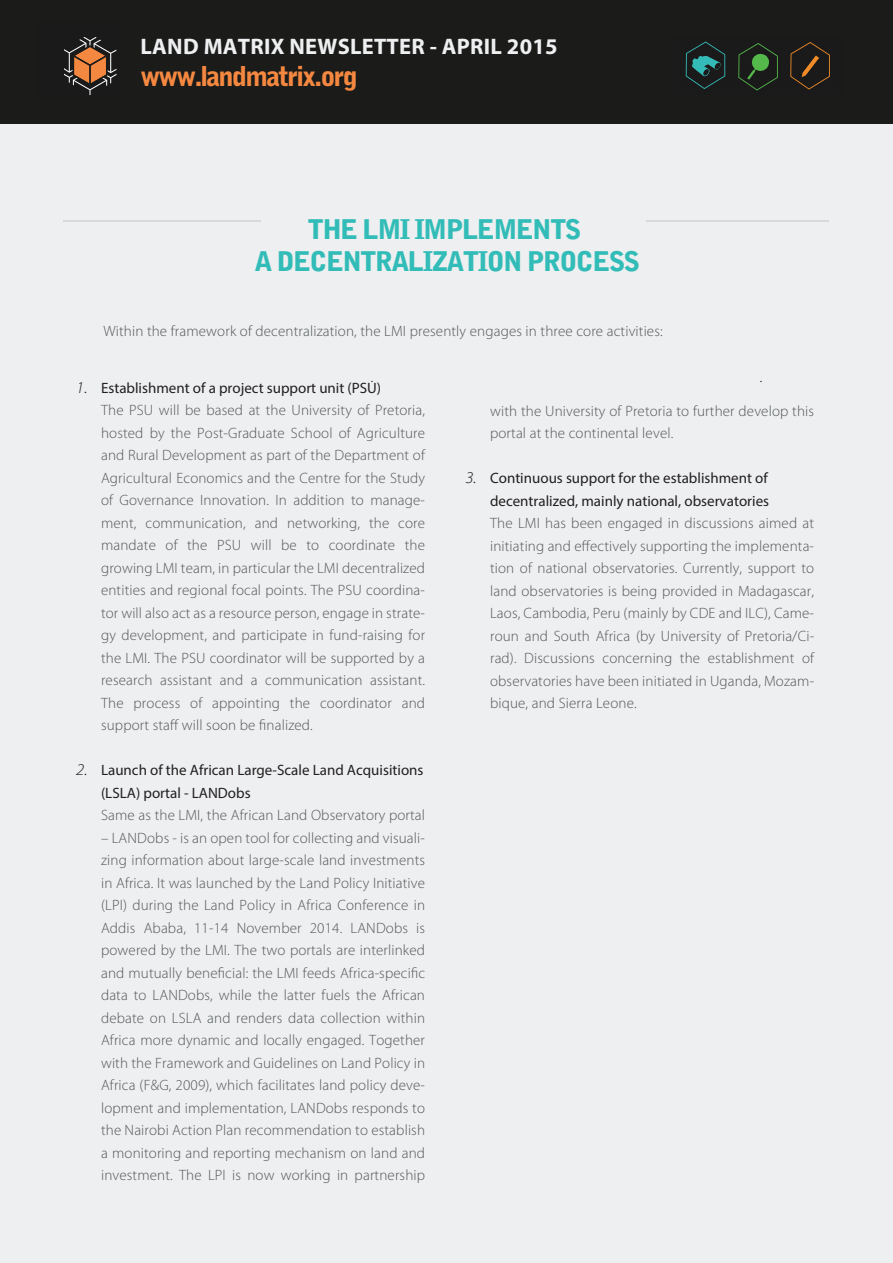
<style>
.page{position:relative;width:893px;height:1263px;background:#edeff0}
.page>*{position:absolute;margin:0;border:0;box-sizing:border-box;transform-origin:0 0}
.t1{font:900 27.3px "Bell Gothic Std";letter-spacing:-.06em;color:#f58840}
.t2{font:900 27px/32.4px "Bell Gothic Std";letter-spacing:-.06em;color:#32bcb8;text-align:center}
.t3{font:700 22.5px "Myriad Pro";letter-spacing:.01em;color:#edeff0}
.t4{font:italic 300 semi-expanded 16.5px "Myriad Pro";color:#1b1b1a}
.t5{font:300 15px/22.5px "Myriad Pro";letter-spacing:.01em;color:#545758;text-align:justify}
.t6{font:15px/22.5px "Myriad Pro";color:#231f20}
.t7{font:italic 300 semi-expanded 15px "Myriad Pro";color:#1b1b1a}
</style>
<div class="page">
<div style="left:0;top:0;width:893px;height:124px;background:#1b1b1a"></div>
<svg style="left:64px;top:37px;width:53px;height:58px"></svg>
<svg style="left:685px;top:41px;width:145px;height:50px"></svg>
<hr style="left:63px;top:220px;width:765px;height:2px;background:#d8d9da">
<div style="left:261px;top:197px;width:385px;height:45px;background:#edeff0"></div>
<h3 class="t3" style="left:141px;top:32px;width:418px">LAND MATRIX NEWSLETTER - APRIL 2015</h3>
<h1 class="t1" style="left:141px;top:60px;width:219px">www.landmatrix.org</h1>
<h2 class="t2" style="left:255px;top:213px;width:387px">THE LMI IMPLEMENTS<br>A DECENTRALIZATION PROCESS</h2>
<p class="t5" style="left:103px;top:320px;width:561px">Within the framework of decentralization, the LMI presently engages in three core activities:</p>
<p class="t4" style="left:76px;top:378px;width:13px">1.</p>
<p class="t4" style="left:76px;top:761px;width:13px">2.</p>
<p class="t7" style="left:371px;top:369px;width:4px">.</p>
<p class="t6" style="left:101px;top:376px;width:282px">Establishment of a project support unit (PSU)</p>
<p class="t5" style="left:101px;top:399px;width:326px">The PSU will be based at the University of Pretoria, hosted by the Post-Graduate School of Agriculture and Rural Development as part of the Department of Agricultural Economics and the Centre for the Study of Governance Innovation. In addition to manage&shy;ment, communication, and networking, the core mandate of the PSU will be to coordinate the growing LMI team, in particular the LMI decentralized entities and regional focal points. The PSU coordina&shy;tor will also act as a resource person, engage in strate&shy;gy development, and participate in fund-raising for the LMI. The PSU coordinator will be supported by a research assistant and a communication assistant.<br>The process of appointing the coordinator and support staff will soon be finalized.</p>
<p class="t6" style="left:101px;top:759px;width:324px">Launch of the African Large-Scale Land Acquisitions (LSLA) portal - LANDobs</p>
<p class="t5" style="left:101px;top:804px;width:326px">Same as the LMI, the African Land Observatory portal</p>
<p class="t5" style="left:101px;top:827px;width:326px">– LANDobs - is an open tool for collecting and visuali&shy;zing information about large-scale land investments in Africa. It was launched by the Land Policy Initiative (LPI) during the Land Policy in Africa Conference in Addis Ababa, 11-14 November 2014. LANDobs is powered by the LMI. The two portals are interlinked and mutually beneficial: the LMI feeds Africa-specific data to LANDobs, while the latter fuels the African debate on LSLA and renders data collection within Africa more dynamic and locally engaged. Together with the Framework and Guidelines on Land Policy in Africa (F&amp;G, 2009), which facilitates land policy deve&shy;lopment and implementation, LANDobs responds to the Nairobi Action Plan recommendation to establish a monitoring and reporting mechanism on land and investment. The LPI is now working in partnership</p>
<p class="t4" style="left:465px;top:469px;width:13px">3.</p>
<p class="t7" style="left:760px;top:369px;width:4px">.</p>
<p class="t5" style="left:490px;top:400px;width:326px">with the University of Pretoria to further develop this portal at the continental level.</p>
<p class="t6" style="left:490px;top:467px;width:281px">Continuous support for the establishment of decentralized, mainly national, observatories</p>
<p class="t5" style="left:490px;top:512px;width:326px">The LMI has been engaged in discussions aimed at initiating and effectively supporting the implementa&shy;tion of national observatories. Currently, support to land observatories is being provided in Madagascar, Laos, Cambodia, Peru (mainly by CDE and ILC), Came&shy;roun and South Africa (by University of Pretoria/Ci&shy;rad). Discussions concerning the establishment of observatories have been initiated in Uganda, Mozam&shy;bique, and Sierra Leone.</p>
</div>
